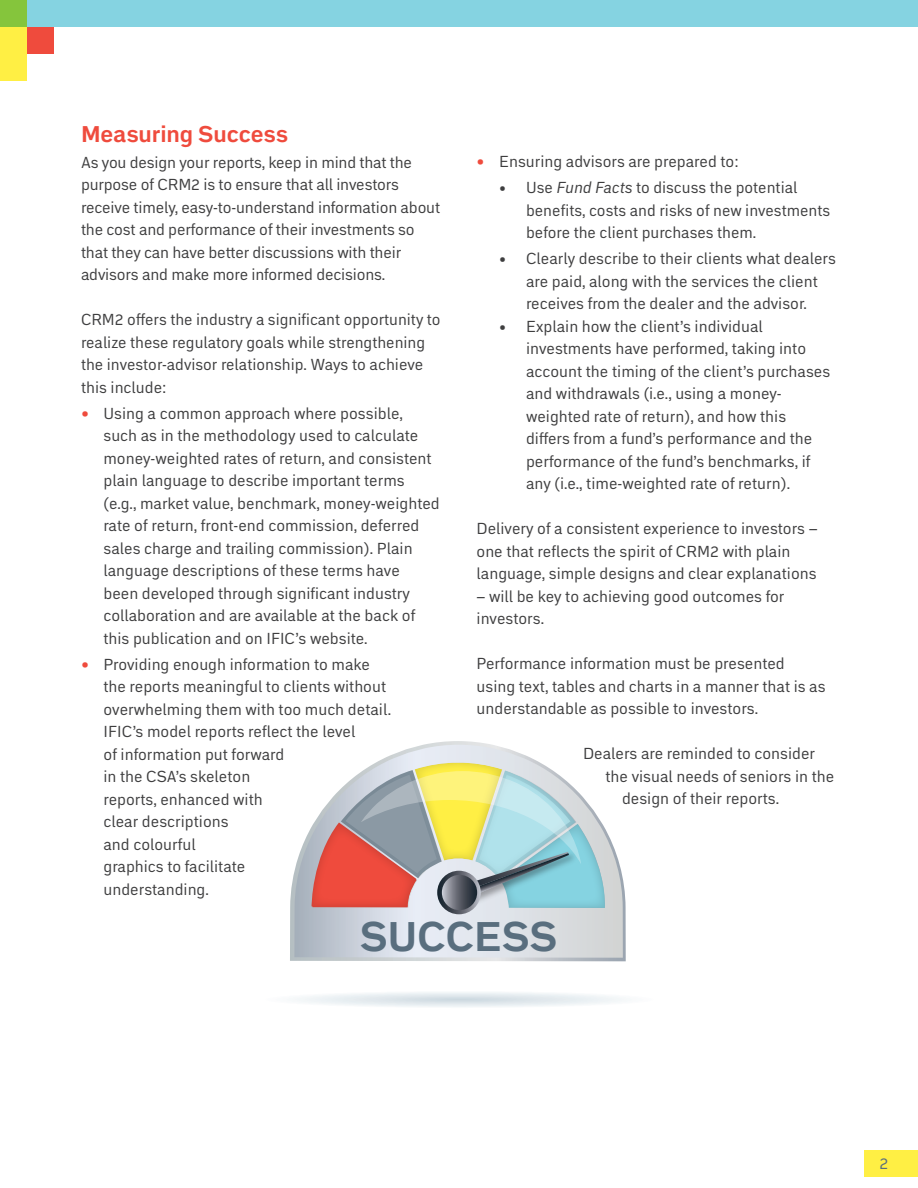
<style>
.page{position:relative;width:918px;height:1188px;background:#fff}
.page>*{position:absolute;margin:0;border:0;box-sizing:border-box;transform-origin:0 0}
.t1{font:700 40.95px "Embarcadero MVB Pro";letter-spacing:-.005em;color:#596e7e}
.t2{font:700 22.5px "Embarcadero MVB Pro";color:#ef4b3d}
.Body_text{font:15.75px/22.5px "Embarcadero MVB Pro";color:#3e3e3f}
.Body_text-2{font:15.75px "Embarcadero MVB Pro";color:#596e7e}
.s1{font-size:18px;color:#ef4b3d}
.s2{font-style:italic}
</style>
<div class="page">
<div style="left:864px;top:1150px;width:54px;height:27px;background:#ffef44"></div>
<svg style="left:290px;top:741px;width:336px;height:220px"></svg>
<svg style="left:294px;top:745px;width:329px;height:213px"></svg>
<svg style="left:295px;top:992px;width:329px;height:15px"></svg>
<img style="left:467px;top:908px;width:113px;height:5px">
<svg style="left:437px;top:871px;width:44px;height:43px"></svg>
<svg style="left:442px;top:875px;width:35px;height:35px"></svg>
<svg style="left:312px;top:760px;width:294px;height:148px;background:#c2bcad"></svg>
<div style="left:0;top:0;width:918px;height:27px;background:#85d3e1"></div>
<svg style="left:0;top:0;width:27px;height:81px;background:#d6e141"></svg>
<div style="left:27px;top:27px;width:27px;height:27px;background:#ef4b3d"></div>
<p class="t2" style="left:81px;top:117px;width:209px">Measuring Success</p>
<p class="Body_text" style="left:81px;top:150px;width:361px">As you design your reports, keep in mind that the purpose of CRM2 is to ensure that all investors receive timely, easy-to-understand information about the cost and performance of their investments so that they can have better discussions with their advisors and make more informed decisions.</p>
<p class="Body_text" style="left:81px;top:308px;width:361px">CRM2 offers the industry a significant opportunity to realize these regulatory goals while strengthening the investor-advisor relationship. Ways to achieve this include:</p>
<p class="Body_text" style="left:104px;top:401px;width:338px;text-indent:-22px"><span class="s1">•</span> Using a common approach where possible, such as in the methodology used to calculate money-weighted rates of return, and consistent plain language to describe important terms (e.g., market value, benchmark, money-weighted rate of return, front-end commission, deferred sales charge and trailing commission). Plain language descriptions of these terms have<br>been developed through significant industry collaboration and are available at the back of this publication and on IFIC’s website.</p>
<p class="Body_text" style="left:104px;top:652px;width:289px;text-indent:-22px"><span class="s1">•</span> Providing enough information to make the reports meaningful to clients without overwhelming them with too much detail.<br>IFIC’s model reports reflect the level<br>of information put forward<br>in the CSA’s skeleton<br>reports, enhanced with<br>clear descriptions<br>and colourful<br>graphics to facilitate<br>understanding.</p>
<p class="Body_text" style="left:477px;top:150px;width:264px"><span class="s1">•</span> Ensuring advisors are prepared to:</p>
<p class="Body_text" style="left:526px;top:176px;width:306px;text-indent:-27px">• Use <span class="s2">Fund Facts</span> to discuss the potential benefits, costs and risks of new investments before the client purchases them.</p>
<p class="Body_text" style="left:499px;top:247px;width:338px;text-align:center">• Clearly describe to their clients what dealers are paid, along with the services the client receives from the dealer and the advisor.</p>
<p class="Body_text" style="left:526px;top:314px;width:306px;text-indent:-27px">• Explain how the client’s individual investments have performed, taking into account the timing of the client’s purchases and withdrawals (i.e., using a money&shy;weighted rate of return), and how this differs from a fund’s performance and the performance of the fund’s benchmarks, if any (i.e., time-weighted rate of return).</p>
<p class="Body_text" style="left:477px;top:517px;width:343px">Delivery of a consistent experience to investors –</p>
<p class="Body_text" style="left:477px;top:539px;width:342px">one that reflects the spirit of CRM2 with plain language, simple designs and clear explanations</p>
<p class="Body_text" style="left:477px;top:584px;width:309px">– will be key to achieving good outcomes for investors.</p>
<p class="Body_text" style="left:477px;top:652px;width:351px">Performance information must be presented using text, tables and charts in a manner that is as understandable as possible to investors.</p>
<p class="Body_text" style="left:583px;top:742px;width:234px">Dealers are reminded to consider</p>
<p class="Body_text" style="left:606px;top:764px;width:230px">the visual needs of seniors in the</p>
<p class="Body_text" style="left:622px;top:787px;width:159px">design of their reports.</p>
<p class="t1" style="left:360px;top:907px;width:199px">SUCCESS</p>
<p class="Body_text-2" style="left:880px;top:1152px;width:10px">2</p>
</div>
